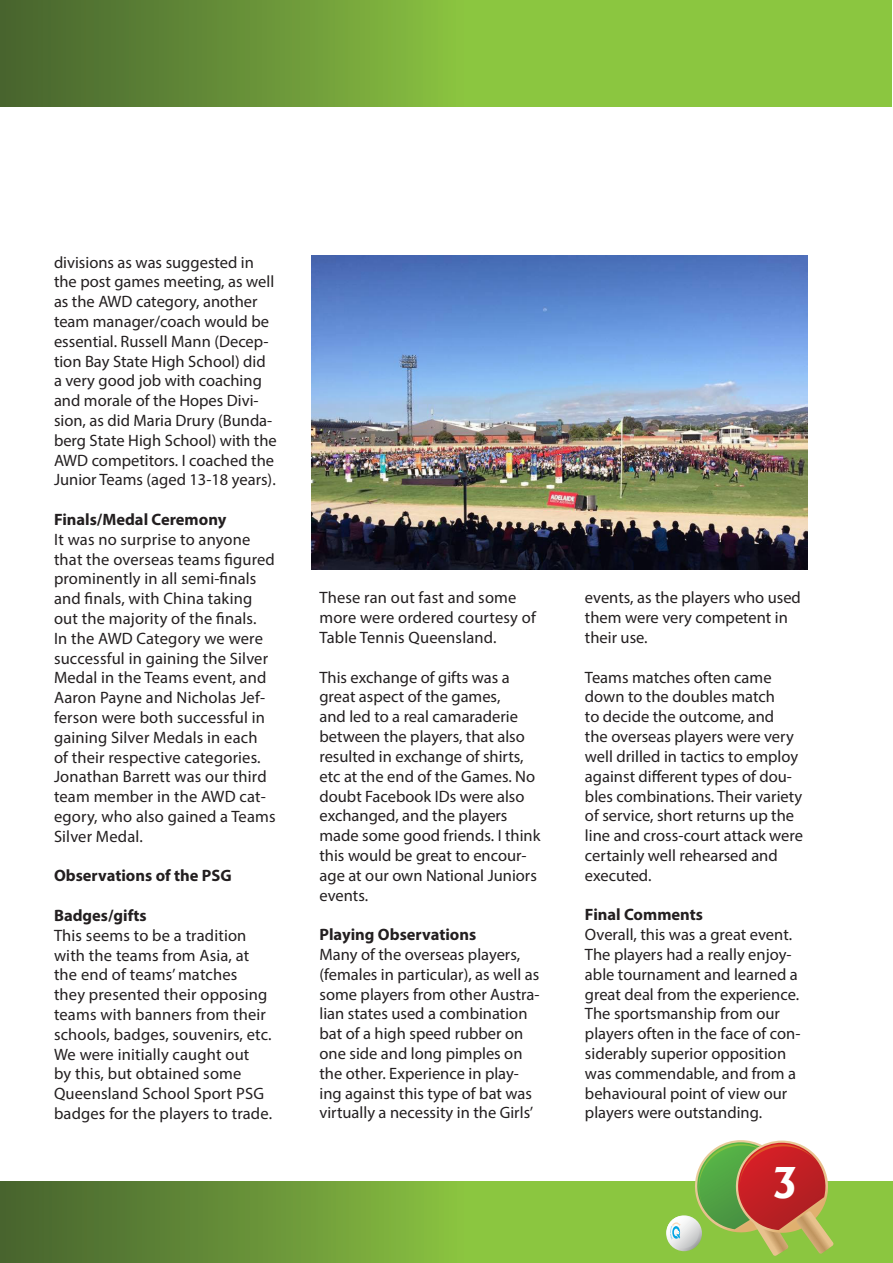
<style>
.page{position:relative;width:893px;height:1263px;background:#fff}
.page>*{position:absolute;margin:0;border:0;box-sizing:border-box;transform-origin:0 0}
.t1{font:700 40.5px "Albertus";color:#fff}
.t2{font:16.5px/19.8px "Myriad Pro";color:#231f20}
.t3{font:700 16.5px "Myriad Pro";color:#231f20}
</style>
<div class="page">
<svg style="left:1px;top:1182px;width:891px;height:81px;background:#74a43a"></svg>
<svg style="left:688px;top:1140px;width:146px;height:116px;background:#aa8a53"></svg>
<svg style="left:666px;top:1215px;width:36px;height:36px"></svg>
<svg style="left:667px;top:1216px;width:32px;height:32px"></svg>
<svg style="left:670px;top:1222px;width:10px;height:17px"></svg>
<svg style="left:0;top:0;width:891px;height:106px;background:#78aa3b"></svg>
<img style="left:311px;top:255px;width:497px;height:315px">
<p class="t2" style="left:54px;top:252px;width:224px">divisions as was suggested in the post games meeting, as well as the AWD category, another team manager/coach would be essential. Russell Mann (Decep&shy;tion Bay State High School) did a very good job with coaching and morale of the Hopes Divi&shy;sion, as did Maria Drury (Bunda&shy;berg State High School) with the<br>AWD competitors. I coached the<br>Junior Teams (aged 13-18 years).</p>
<p class="t3" style="left:54px;top:509px;width:174px">Finals/Medal Ceremony</p>
<p class="t2" style="left:54px;top:529px;width:223px">It was no surprise to anyone that the overseas teams figured prominently in all semi-finals and finals, with China taking out the majority of the finals.<br>In the AWD Category we were successful in gaining the Silver<br>Medal in the Teams event, and<br>Aaron Payne and Nicholas Jef&shy;ferson were both successful in gaining Silver Medals in each of their respective categories.<br>Jonathan Barrett was our third team member in the AWD cat&shy;egory, who also gained a Teams<br>Silver Medal.</p>
<p class="t3" style="left:54px;top:865px;width:179px">Observations of the PSG</p>
<p class="t3" style="left:54px;top:905px;width:94px">Badges/gifts</p>
<p class="t2" style="left:54px;top:925px;width:220px">This seems to be a tradition with the teams from Asia, at the end of teams’ matches they presented their opposing teams with banners from their schools, badges, souvenirs, etc.<br>We were initially caught out<br>by this, but obtained some<br>Queensland School Sport PSG badges for the players to trade.</p>
<p class="t2" style="left:319px;top:588px;width:218px">These ran out fast and some more were ordered courtesy of<br>Table Tennis Queensland.</p>
<p class="t2" style="left:319px;top:667px;width:222px">This exchange of gifts was a great aspect of the games,<br>and led to a real camaraderie between the players, that also resulted in exchange of shirts, etc at the end of the Games. No doubt Facebook IDs were also exchanged, and the players made some good friends. I think this would be great to encour&shy;age at our own National Juniors events.</p>
<p class="t3" style="left:319px;top:924px;width:158px">Playing Observations</p>
<p class="t2" style="left:319px;top:944px;width:222px">Many of the overseas players, (females in particular), as well as some players from other Austra&shy;lian states used a combination bat of a high speed rubber on one side and long pimples on the other. Experience in play&shy;ing against this type of bat was virtually a necessity in the Girls’</p>
<p class="t2" style="left:585px;top:588px;width:217px">events, as the players who used them were very competent in their use.</p>
<p class="t2" style="left:585px;top:667px;width:220px">Teams matches often came down to the doubles match<br>to decide the outcome, and<br>the overseas players were very well drilled in tactics to employ against different types of dou&shy;bles combinations. Their variety of service, short returns up the line and cross-court attack were certainly well rehearsed and executed.</p>
<p class="t3" style="left:585px;top:904px;width:120px">Final Comments</p>
<p class="t2" style="left:585px;top:924px;width:217px">Overall, this was a great event.<br>The players had a really enjoy&shy;able tournament and learned a great deal from the experience.<br>The sportsmanship from our players often in the face of con&shy;siderably superior opposition was commendable, and from a behavioural point of view our players were outstanding.</p>
<h1 class="t1" style="left:772px;top:1157px;width:28px">3</h1>
</div>
